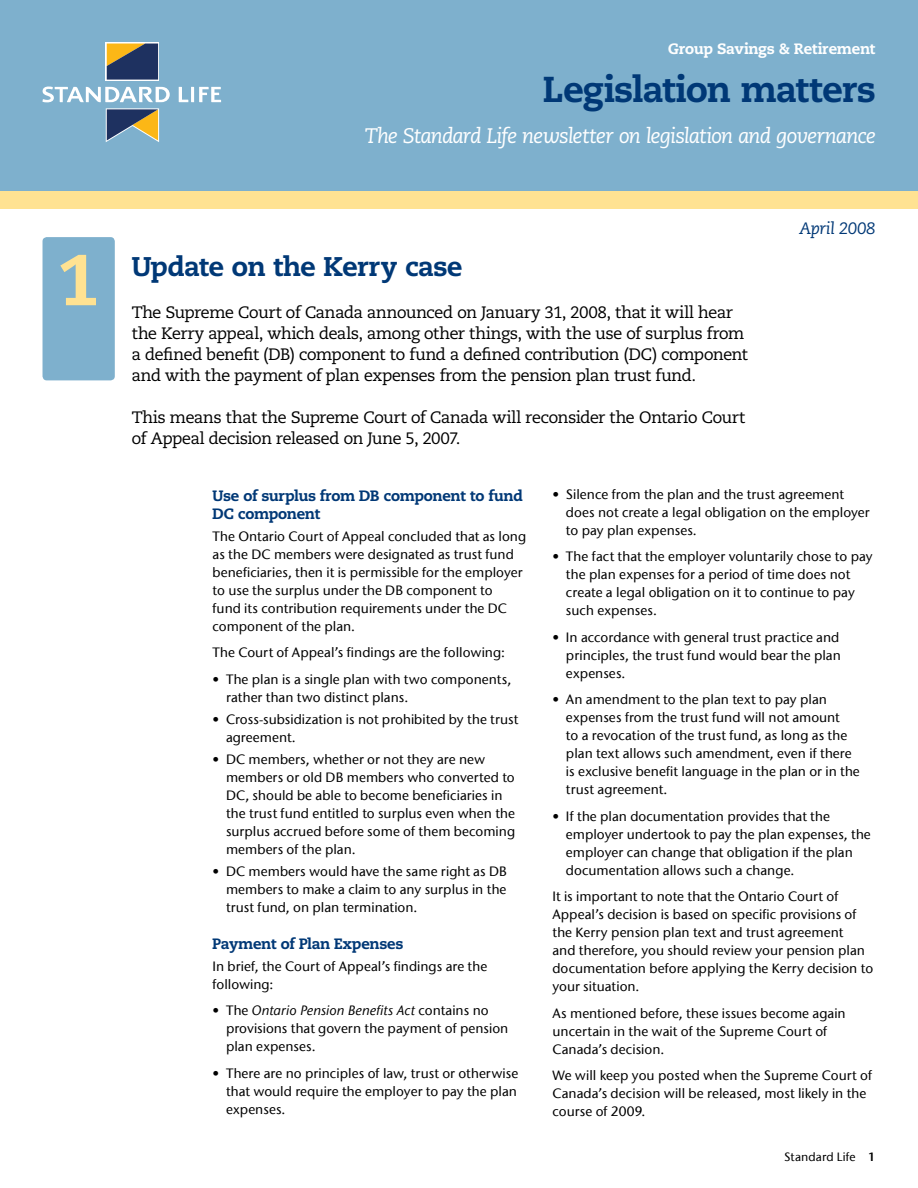
<style>
.page{position:relative;width:918px;height:1188px;background:#fff}
.page>*{position:absolute;margin:0;border:0;box-sizing:border-box;transform-origin:0 0}
.t1{font:800 72px "SL Caecilia";color:#ffe292}
.t2{font:800 36px "SL Caecilia";color:#003876}
.t3{font:800 27px "SL Caecilia";color:#003876}
.t4{font:italic 21px "SL Caecilia";letter-spacing:-.01em;color:#fff}
.t5{font:16.5px/21px "SL Caecilia";letter-spacing:-.01em;color:#000}
.t6{font:italic 16.5px "SL Caecilia";letter-spacing:.01em;color:#003876}
.t7{font:800 15px/18px "SL Caecilia";color:#003876}
.t8{font:800 15px "SL Caecilia";letter-spacing:.005em;color:#fff}
.t9{font:500 13.5px/18px "ITC Stone Sans Com";letter-spacing:.005em;color:#000}
.t10{font:500 12px "ITC Stone Sans Com";letter-spacing:.01em;color:#000}
.s1{font-family:"Stone Sans";font-weight:400}
.s2{font-style:italic}
.s3{font-family:"ITC Stone Sans Com Semi";font-weight:400}
</style>
<div class="page">
<div style="left:0;top:0;width:918px;height:208px;background:#7eb0cd"></div>
<svg style="left:106px;top:43px;width:53px;height:38px"></svg>
<svg style="left:43px;top:87px;width:178px;height:15px"></svg>
<svg style="left:106px;top:108px;width:53px;height:34px"></svg>
<svg style="left:107px;top:44px;width:51px;height:36px;background:#525152"></svg>
<div style="left:0;top:191px;width:918px;height:17px;background:#ffe292"></div>
<div style="left:43px;top:237px;width:72px;height:143px;background:#7eb0cd;border-radius:4px"></div>
<h1 class="t1" style="left:57px;top:235px;width:44px">1</h1>
<p class="t8" style="left:668px;top:40px;width:209px">Group Savings &amp; Retirement</p>
<h2 class="t2" style="left:544px;top:67px;width:333px">Legislation matters</h2>
<h3 class="t4" style="left:365px;top:123px;width:512px">The Standard Life newsletter on legislation and governance</h3>
<h3 class="t3" style="left:132px;top:250px;width:332px">Update on the Kerry case</h3>
<p class="t5" style="left:132px;top:302px;width:617px">The Supreme Court of Canada announced on January 31, 2008, that it will hear the Kerry appeal, which deals, among other things, with the use of surplus from a defined benefit (DB) component to fund a defined contribution (DC) component and with the payment of plan expenses from the pension plan trust fund.</p>
<p class="t5" style="left:132px;top:407px;width:615px">This means that the Supreme Court of Canada will reconsider the Ontario Court of Appeal decision released on June 5, 2007.</p>
<p class="t6" style="left:799px;top:219px;width:78px">April 2008</p>
<p class="t7" style="left:213px;top:486px;width:312px">Use of surplus from DB component to fund<br>DC component</p>
<p class="t9" style="left:213px;top:527px;width:315px">The Ontario Court of Appeal concluded that as long as the DC members were designated as trust fund beneficiaries, then it is permissible for the employer to use the surplus under the DB component to<br>fund its contribution requirements under the DC component of the plan.</p>
<p class="t9" style="left:213px;top:644px;width:294px">The Court of Appeal’s findings are the following:</p>
<p class="t9" style="left:226px;top:670px;width:287px;text-indent:-14px"><span class="s1">•</span> The plan is a single plan with two components, rather than two distinct plans.</p>
<p class="t9" style="left:226px;top:710px;width:294px;text-indent:-14px"><span class="s1">•</span> Cross-subsidization is not prohibited by the trust agreement.</p>
<p class="t9" style="left:226px;top:751px;width:291px;text-indent:-14px"><span class="s1">•</span> DC members, whether or not they are new members or old DB members who converted to DC, should be able to become beneficiaries in the trust fund entitled to surplus even when the surplus accrued before some of them becoming members of the plan.</p>
<p class="t9" style="left:226px;top:863px;width:282px;text-align:justify;text-indent:-14px"><span class="s1">•</span> DC members would have the same right as DB members to make a claim to any surplus in the trust fund, on plan termination.</p>
<p class="t7" style="left:213px;top:934px;width:192px">Payment of Plan Expenses</p>
<p class="t9" style="left:213px;top:957px;width:276px">In brief, the Court of Appeal’s findings are the following:</p>
<p class="t9" style="left:226px;top:1002px;width:284px;text-indent:-14px"><span class="s1">•</span> The <span class="s2">Ontario Pension Benefits Act</span> contains no provisions that govern the payment of pension plan expenses.</p>
<p class="t9" style="left:226px;top:1064px;width:294px;text-align:justify;text-indent:-14px"><span class="s1">•</span> There are no principles of law, trust or otherwise that would require the employer to pay the plan expenses.</p>
<p class="t9" style="left:566px;top:485px;width:305px;text-indent:-14px"><span class="s1">•</span> Silence from the plan and the trust agreement does not create a legal obligation on the employer to pay plan expenses.</p>
<p class="t9" style="left:566px;top:548px;width:308px;text-indent:-14px"><span class="s1">•</span> The fact that the employer voluntarily chose to pay the plan expenses for a period of time does not create a legal obligation on it to continue to pay such expenses.</p>
<p class="t9" style="left:566px;top:628px;width:276px;text-align:justify;text-indent:-14px"><span class="s1">•</span> In accordance with general trust practice and principles, the trust fund would bear the plan expenses.</p>
<p class="t9" style="left:566px;top:691px;width:295px;text-indent:-14px"><span class="s1">•</span> An amendment to the plan text to pay plan expenses from the trust fund will not amount<br>to a revocation of the trust fund, as long as the plan text allows such amendment, even if there is exclusive benefit language in the plan or in the trust agreement.</p>
<p class="t9" style="left:566px;top:807px;width:306px;text-indent:-14px"><span class="s1">•</span> If the plan documentation provides that the employer undertook to pay the plan expenses, the employer can change that obligation if the plan documentation allows such a change.</p>
<p class="t9" style="left:552px;top:888px;width:322px">It is important to note that the Ontario Court of Appeal’s decision is based on specific provisions of the Kerry pension plan text and trust agreement<br>and therefore, you should review your pension plan documentation before applying the Kerry decision to your situation.</p>
<p class="t9" style="left:552px;top:1004px;width:295px">As mentioned before, these issues become again uncertain in the wait of the Supreme Court of<br>Canada’s decision.</p>
<p class="t9" style="left:552px;top:1067px;width:321px">We will keep you posted when the Supreme Court of<br>Canada’s decision will be released, most likely in the course of 2009.</p>
<p class="t10" style="left:784px;top:1150px;width:93px">Standard Life <span class="s3">1</span></p>
</div>
